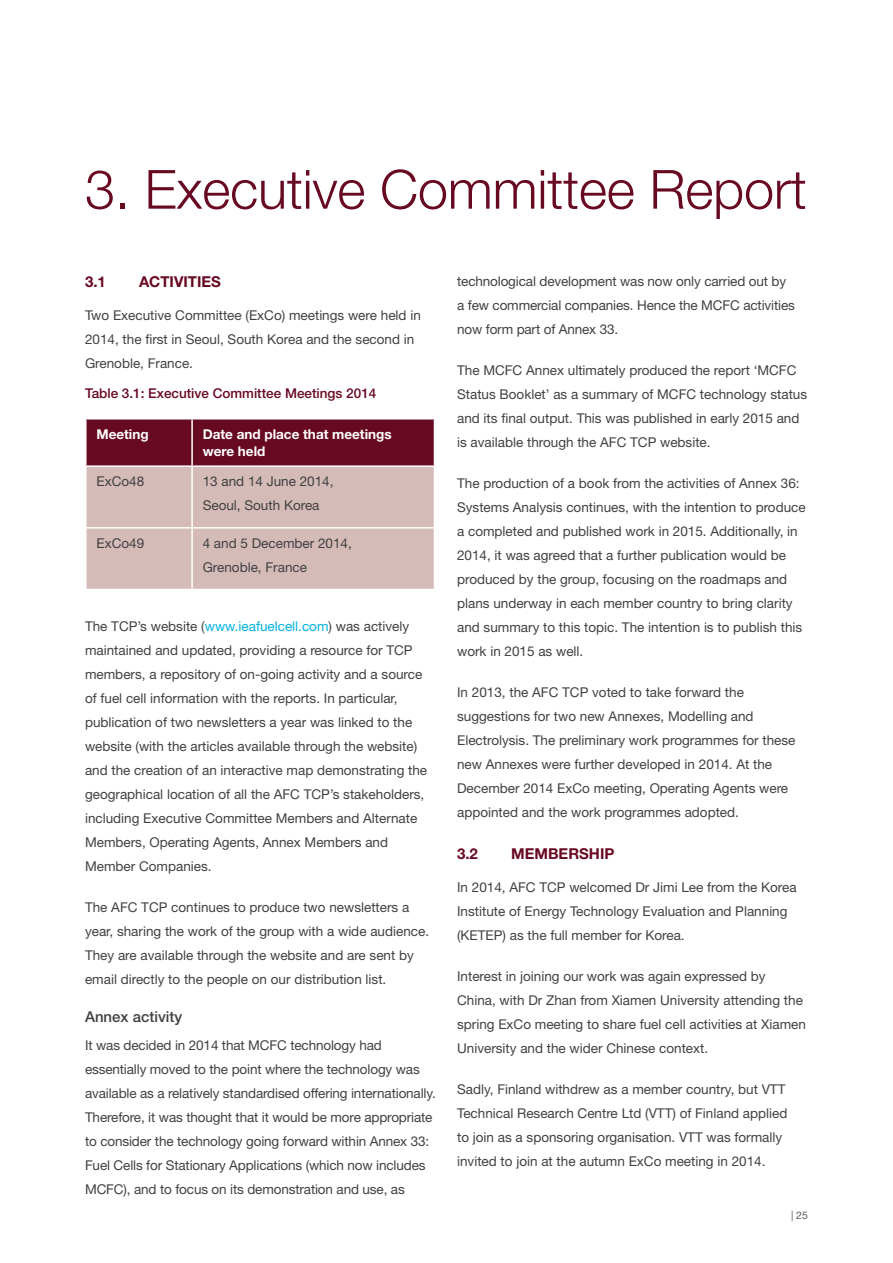
<style>
.page{position:relative;width:893px;height:1263px;background:#fff}
.page>*{position:absolute;margin:0;border:0;box-sizing:border-box;transform-origin:0 0}
.t1{font:300 54px "Helvetica Neue LT Std";letter-spacing:-.005em;color:#680922}
.t2{font:700 15px "Helvetica Neue LT Std";color:#680922}
.t3{font:500 15px "Helvetica Neue LT Std";color:#414042}
.t4{font:13.5px/24px "Helvetica Neue LT Std";color:#414042}
.t5{font:700 13.5px/16.5px "Helvetica Neue LT Std";color:#fff}
.t6{font:500 13.5px "Helvetica Neue LT Std";color:#680922}
.t7{font:10.5px "Helvetica Neue LT Std";color:#58595b}
.s1{color:#00b2df}
</style>
<div class="page">
<svg style="left:87px;top:419px;width:347px;height:170px;background:#b68a8f"></svg>
<hr style="left:191px;top:419px;width:2px;height:46px;background:#fff">
<hr style="left:85px;top:465px;width:107px;height:2px;background:#fff">
<hr style="left:192px;top:465px;width:243px;height:2px;background:#fff">
<hr style="left:191px;top:467px;width:2px;height:60px;background:#fff">
<hr style="left:85px;top:527px;width:107px;height:2px;background:#fff">
<hr style="left:192px;top:527px;width:243px;height:2px;background:#fff">
<hr style="left:191px;top:529px;width:2px;height:60px;background:#fff">
<h1 class="t1" style="left:85px;top:156px;width:723px">3. Executive Committee Report</h1>
<p class="t2" style="left:85px;top:272px;width:22px">3.1</p>
<p class="t2" style="left:139px;top:272px;width:83px">ACTIVITIES</p>
<p class="t4" style="left:85px;top:303px;width:337px">Two Executive Committee (ExCo) meetings were held in<br>2014, the first in Seoul, South Korea and the second in<br>Grenoble, France.</p>
<p class="t6" style="left:85px;top:385px;width:293px">Table 3.1: Executive Committee Meetings 2014</p>
<p class="t5" style="left:96px;top:426px;width:54px">Meeting</p>
<p class="t5" style="left:203px;top:426px;width:190px">Date and place that meetings were held</p>
<p class="t4" style="left:96px;top:469px;width:49px">ExCo48</p>
<p class="t4" style="left:203px;top:469px;width:132px">13 and 14 June 2014,<br>Seoul, South Korea</p>
<p class="t4" style="left:96px;top:531px;width:49px">ExCo49</p>
<p class="t4" style="left:203px;top:531px;width:151px">4 and 5 December 2014,<br>Grenoble, France</p>
<p class="t4" style="left:85px;top:613px;width:344px">The TCP’s website (<span class="s1">www.ieafuelcell.com</span>) was actively maintained and updated, providing a resource for TCP members, a repository of on-going activity and a source of fuel cell information with the reports. In particular, publication of two newsletters a year was linked to the website (with the articles available through the website) and the creation of an interactive map demonstrating the geographical location of all the AFC TCP’s stakeholders, including Executive Committee Members and Alternate Members, Operating Agents, Annex Members and Member Companies.</p>
<p class="t4" style="left:85px;top:894px;width:346px">The AFC TCP continues to produce two newsletters a year, sharing the work of the group with a wide audience.<br>They are available through the website and are sent by email directly to the people on our distribution list.</p>
<p class="t3" style="left:85px;top:1007px;width:99px">Annex activity</p>
<p class="t4" style="left:85px;top:1033px;width:352px">It was decided in 2014 that MCFC technology had essentially moved to the point where the technology was available as a relatively standardised offering internationally.<br>Therefore, it was thought that it would be more appropriate to consider the technology going forward within Annex 33:<br>Fuel Cells for Stationary Applications (which now includes MCFC), and to focus on its demonstration and use, as</p>
<p class="t4" style="left:457px;top:269px;width:339px">technological development was now only carried out by a few commercial companies. Hence the MCFC activities now form part of Annex 33.</p>
<p class="t4" style="left:457px;top:358px;width:352px">The MCFC Annex ultimately produced the report ‘MCFC Status Booklet’ as a summary of MCFC technology status and its final output. This was published in early 2015 and is available through the AFC TCP website.</p>
<p class="t4" style="left:457px;top:471px;width:350px">The production of a book from the activities of Annex 36:<br>Systems Analysis continues, with the intention to produce a completed and published work in 2015. Additionally, in 2014, it was agreed that a further publication would be produced by the group, focusing on the roadmaps and plans underway in each member country to bring clarity and summary to this topic. The intention is to publish this work in 2015 as well.</p>
<p class="t4" style="left:457px;top:680px;width:340px">In 2013, the AFC TCP voted to take forward the suggestions for two new Annexes, Modelling and Electrolysis. The preliminary work programmes for these new Annexes were further developed in 2014. At the December 2014 ExCo meeting, Operating Agents were appointed and the work programmes adopted.</p>
<p class="t2" style="left:457px;top:845px;width:22px">3.2</p>
<p class="t2" style="left:511px;top:845px;width:105px">MEMBERSHIP</p>
<p class="t4" style="left:457px;top:875px;width:341px">In 2014, AFC TCP welcomed Dr Jimi Lee from the Korea<br>Institute of Energy Technology Evaluation and Planning (KETEP) as the full member for Korea.</p>
<p class="t4" style="left:457px;top:964px;width:350px">Interest in joining our work was again expressed by China, with Dr Zhan from Xiamen University attending the spring ExCo meeting to share fuel cell activities at Xiamen University and the wider Chinese context.</p>
<p class="t4" style="left:457px;top:1077px;width:332px">Sadly, Finland withdrew as a member country, but VTT Technical Research Centre Ltd (VTT) of Finland applied to join as a sponsoring organisation. VTT was formally invited to join at the autumn ExCo meeting in 2014.</p>
<p class="t7" style="left:791px;top:1209px;width:18px">| 25</p>
</div>
